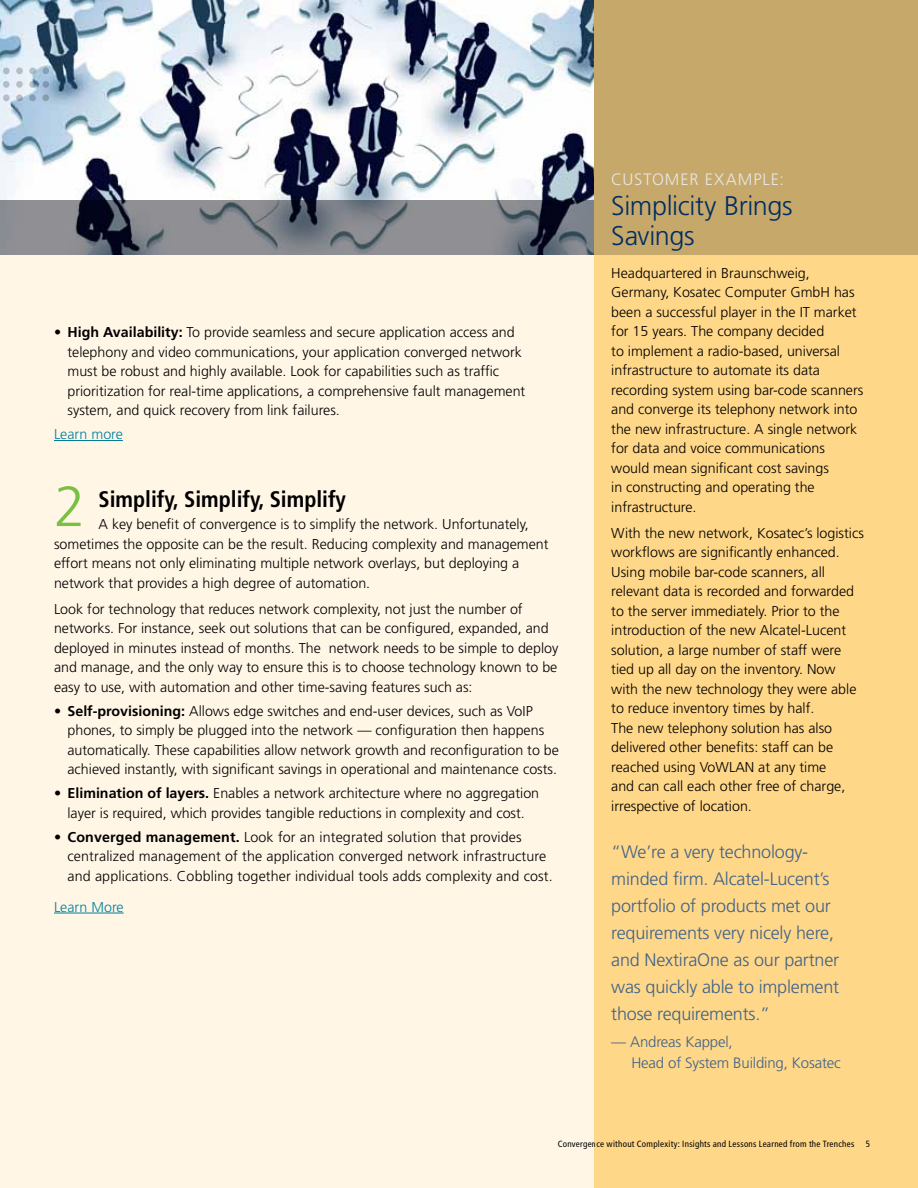
<style>
.page{position:relative;width:918px;height:1188px;background:#fff6e6}
.page>*{position:absolute;margin:0;border:0;box-sizing:border-box;transform-origin:0 0}
.t1{font:300 56.7px "Frutiger LT Std";color:#7ac143}
.t2{font:300 27px/30px "Frutiger LT Std";letter-spacing:-.015em;color:#002d62}
.t3{font:700 condensed 22.5px "Frutiger LT Std";color:#000}
.t4{font:300 18px/27px "Frutiger LT Std";letter-spacing:-.01em;color:#406289}
.t5{font:300 16.5px "Frutiger LT Std";color:#e6e7e8}
.t6{font:300 15px/21px "Frutiger LT Std";letter-spacing:-.01em;color:#406289}
.t7{font:300 14.25px/19.5px "Frutiger LT Std";color:#000}
.t8{font:300 14.25px "Frutiger LT Std";color:#00809b}
.t9{font:condensed 9px "Frutiger LT Std";letter-spacing:.03em;color:#000}
.s1{font-weight:700}
</style>
<div class="page">
<img style="left:0;top:0;width:594px;height:200px">
<svg style="left:0;top:200px;width:594px;height:55px;background:#757880"></svg>
<div style="left:594px;top:0;width:324px;height:1188px;background:#ffd788"></div>
<div style="left:3px;top:95px;width:7px;height:6px;background:#b6bdc9;border-radius:50%"></div>
<div style="left:3px;top:81px;width:7px;height:7px;background:#b4bdc8;border-radius:50%"></div>
<div style="left:3px;top:68px;width:7px;height:6px;background:#afbcc7;border-radius:50%"></div>
<svg style="left:16px;top:95px;width:7px;height:6px"></svg>
<div style="left:16px;top:81px;width:7px;height:7px;background:#b8bec8;border-radius:50%"></div>
<div style="left:16px;top:68px;width:7px;height:6px;background:#b6bec5;border-radius:50%"></div>
<div style="left:29px;top:95px;width:7px;height:6px;background:#859eb8;border-radius:50%"></div>
<svg style="left:29px;top:81px;width:7px;height:7px"></svg>
<svg style="left:29px;top:68px;width:7px;height:6px"></svg>
<div style="left:42px;top:95px;width:7px;height:6px;background:#889db1;border-radius:50%"></div>
<div style="left:42px;top:81px;width:7px;height:7px;background:#8197b0;border-radius:50%"></div>
<div style="left:42px;top:68px;width:7px;height:6px;background:#86a0b8;border-radius:50%"></div>
<hr style="left:54px;top:440px;width:69px;height:1px;background:#00809b">
<hr style="left:54px;top:913px;width:70px;height:1px;background:#00809b">
<div style="left:594px;top:0;width:324px;height:255px;background:#c7a86b"></div>
<p class="t7" style="left:67px;top:323px;width:459px;text-indent:-13px">• <span class="s1">High Availability:</span> To provide seamless and secure application access and telephony and video communications, your application converged network must be robust and highly available. Look for capabilities such as traffic prioritization for real-time applications, a comprehensive fault management system, and quick recovery from link failures.</p>
<p class="t8" style="left:54px;top:426px;width:70px">Learn more</p>
<h1 class="t1" style="left:54px;top:474px;width:33px">2</h1>
<h3 class="t3" style="left:99px;top:485px;width:249px">Simplify, Simplify, Simplify</h3>
<p class="t7" style="left:54px;top:515px;width:496px;text-indent:45px">A key benefit of convergence is to simplify the network. Unfortunately, sometimes the opposite can be the result. Reducing complexity and management effort means not only eliminating multiple network overlays, but deploying a network that provides a high degree of automation.</p>
<p class="t7" style="left:54px;top:599px;width:506px">Look for technology that reduces network complexity, not just the number of networks. For instance, seek out solutions that can be configured, expanded, and deployed in minutes instead of months. The network needs to be simple to deploy and manage, and the only way to ensure this is to choose technology known to be easy to use, with automation and other time-saving features such as:</p>
<p class="t7" style="left:67px;top:701px;width:493px;text-indent:-13px">• <span class="s1">Self-provisioning:</span> Allows edge switches and end-user devices, such as VoIP phones, to simply be plugged into the network — configuration then happens automatically. These capabilities allow network growth and reconfiguration to be achieved instantly, with significant savings in operational and maintenance costs.</p>
<p class="t7" style="left:54px;top:784px;width:487px;text-align:center">• <span class="s1">Elimination of layers.</span> Enables a network architecture where no aggregation layer is required, which provides tangible reductions in complexity and cost.</p>
<p class="t7" style="left:67px;top:827px;width:487px;text-indent:-13px">• <span class="s1">Converged management.</span> Look for an integrated solution that provides centralized management of the application converged network infrastructure and applications. Cobbling together individual tools adds complexity and cost.</p>
<p class="t8" style="left:54px;top:899px;width:71px">Learn More</p>
<p class="t5" style="left:611px;top:170px;width:23px">Customer</p>
<p class="t5" style="left:705px;top:170px;width:33px">Example</p>
<p class="t5" style="left:779px;top:170px;width:6px">:</p>
<h2 class="t2" style="left:611px;top:191px;width:183px">Simplicity Brings<br>Savings</h2>
<p class="t7" style="left:611px;top:263px;width:254px">Headquartered in Braunschweig, Germany, Kosatec Computer GmbH has been a successful player in the IT market for 15 years. The company decided<br>to implement a radio-based, universal infrastructure to automate its data recording system using bar-code scanners and converge its telephony network into the new infrastructure. A single network for data and voice communications would mean significant cost savings<br>in constructing and operating the infrastructure.</p>
<p class="t7" style="left:611px;top:523px;width:254px">With the new network, Kosatec’s logistics workflows are significantly enhanced.<br>Using mobile bar-code scanners, all relevant data is recorded and forwarded to the server immediately. Prior to the introduction of the new Alcatel-Lucent solution, a large number of staff were tied up all day on the inventory. Now with the new technology they were able to reduce inventory times by half.<br>The new telephony solution has also delivered other benefits: staff can be reached using VoWLAN at any time<br>and can call each other free of charge, irrespective of location.</p>
<p class="t4" style="left:611px;top:838px;width:229px">“We’re a very technology&shy;minded firm. Alcatel-Lucent’s portfolio of products met our requirements very nicely here, and NextiraOne as our partner was quickly able to implement those requirements.”</p>
<p class="t6" style="left:631px;top:1032px;width:211px;text-indent:-20px">— Andreas Kappel,<br>Head of System Building, Kosatec</p>
<p class="t9" style="left:558px;top:1139px;width:298px">Convergence without Complexity: Insights and Lessons Learned from the Trenches</p>
<p class="t9" style="left:866px;top:1139px;width:6px">5</p>
</div>
